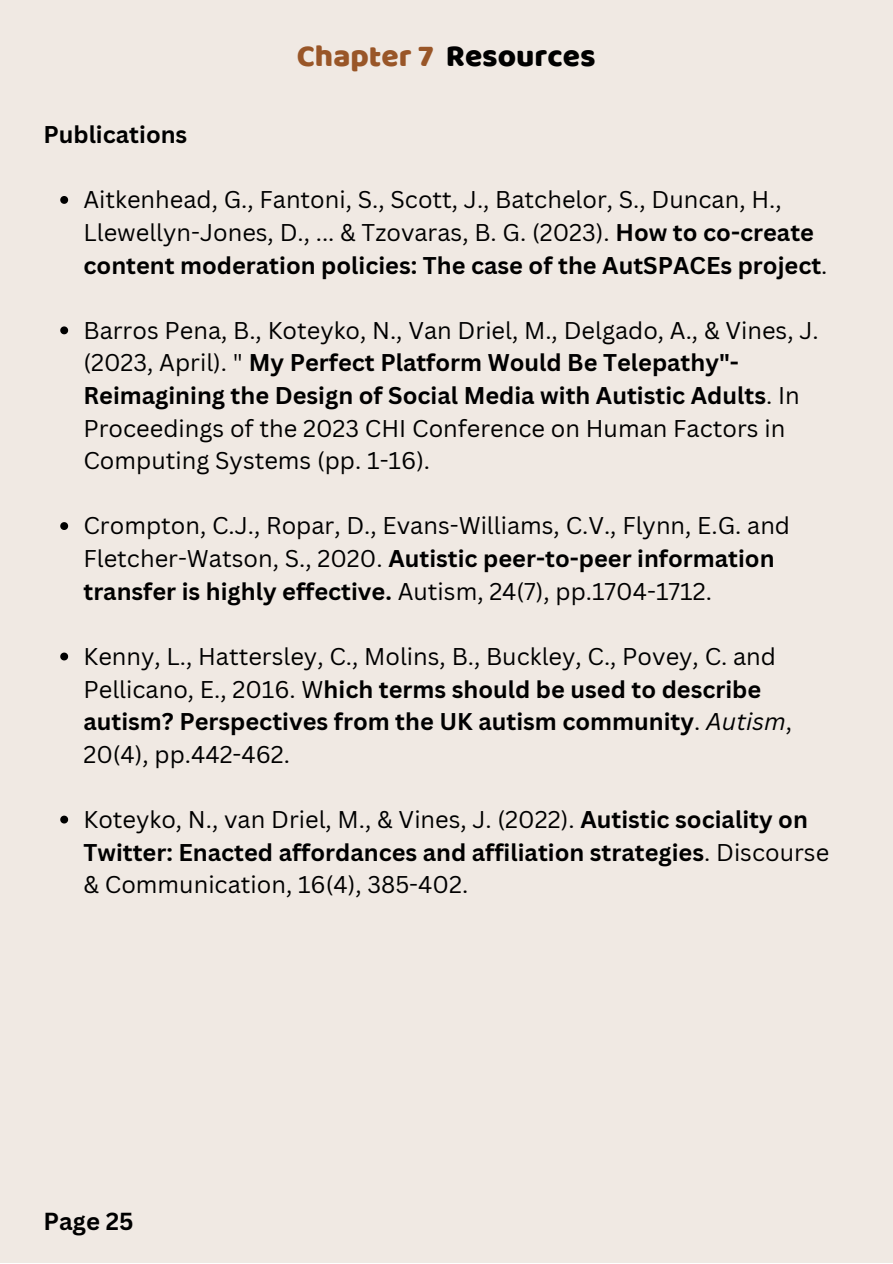
<style>
.page{position:relative;width:893px;height:1264px;background:#fff}
.page>*{position:absolute;margin:0;border:0;box-sizing:border-box;transform-origin:0 0}
.t1{font:31.5px "Baloo";color:#000}
.t2{font:700 24px "Canva Sans";color:#000}
.t3{font:23.55px/32.5px "Canva Sans";color:#000}
.t4{font:700 23.55px "Canva Sans";color:#000}
.s1{color:#995628}
.s2{font-weight:700}
.s3{font-style:italic}
</style>
<div class="page">
<div style="left:0;top:0;width:892px;height:1262px;background:#f0e9e3"></div>
<svg style="left:60px;top:196px;width:8px;height:8px"></svg>
<svg style="left:60px;top:326px;width:8px;height:8px"></svg>
<svg style="left:60px;top:522px;width:8px;height:8px"></svg>
<svg style="left:60px;top:652px;width:8px;height:8px"></svg>
<svg style="left:60px;top:815px;width:8px;height:8px"></svg>
<p class="t4" style="left:43px;top:118px;width:145px">Publications</p>
<p class="t1" style="left:297px;top:37px;width:300px"><span class="s1">Chapter 7</span> Resources</p>
<p class="t3" style="left:83px;top:183px;width:745px">Aitkenhead, G., Fantoni, S., Scott, J., Batchelor, S., Duncan, H.,<br>Llewellyn-Jones, D., ... &amp; Tzovaras, B. G. (2023). <span class="s2">How to co-create content moderation policies: The case of the AutSPACEs project</span>.</p>
<p class="t3" style="left:83px;top:313px;width:736px">Barros Pena, B., Koteyko, N., Van Driel, M., Delgado, A., &amp; Vines, J. (2023, April). " <span class="s2">My Perfect Platform Would Be Telepathy"- Reimagining the Design of Social Media with Autistic Adults</span>. In Proceedings of the 2023 CHI Conference on Human Factors in Computing Systems (pp. 1-16).</p>
<p class="t3" style="left:83px;top:509px;width:708px">Crompton, C.J., Ropar, D., Evans-Williams, C.V., Flynn, E.G. and<br>Fletcher-Watson, S., 2020. <span class="s2">Autistic peer-to-peer information transfer is highly effective.</span> Autism, 24(7), pp.1704-1712.</p>
<p class="t3" style="left:83px;top:639px;width:710px">Kenny, L., Hattersley, C., Molins, B., Buckley, C., Povey, C. and Pellicano, E., 2016. W<span class="s2">hich terms should be used to describe autism? Perspectives from the UK autism community</span>. <span class="s3">Autism</span>, 20(4), pp.442-462.</p>
<p class="t3" style="left:83px;top:802px;width:747px">Koteyko, N., van Driel, M., &amp; Vines, J. (2022). <span class="s2">Autistic sociality on<br>Twitter: Enacted affordances and affiliation strategies</span>. Discourse &amp; Communication, 16(4), 385-402.</p>
<p class="t2" style="left:43px;top:1204px;width:92px">Page 25</p>
</div>
